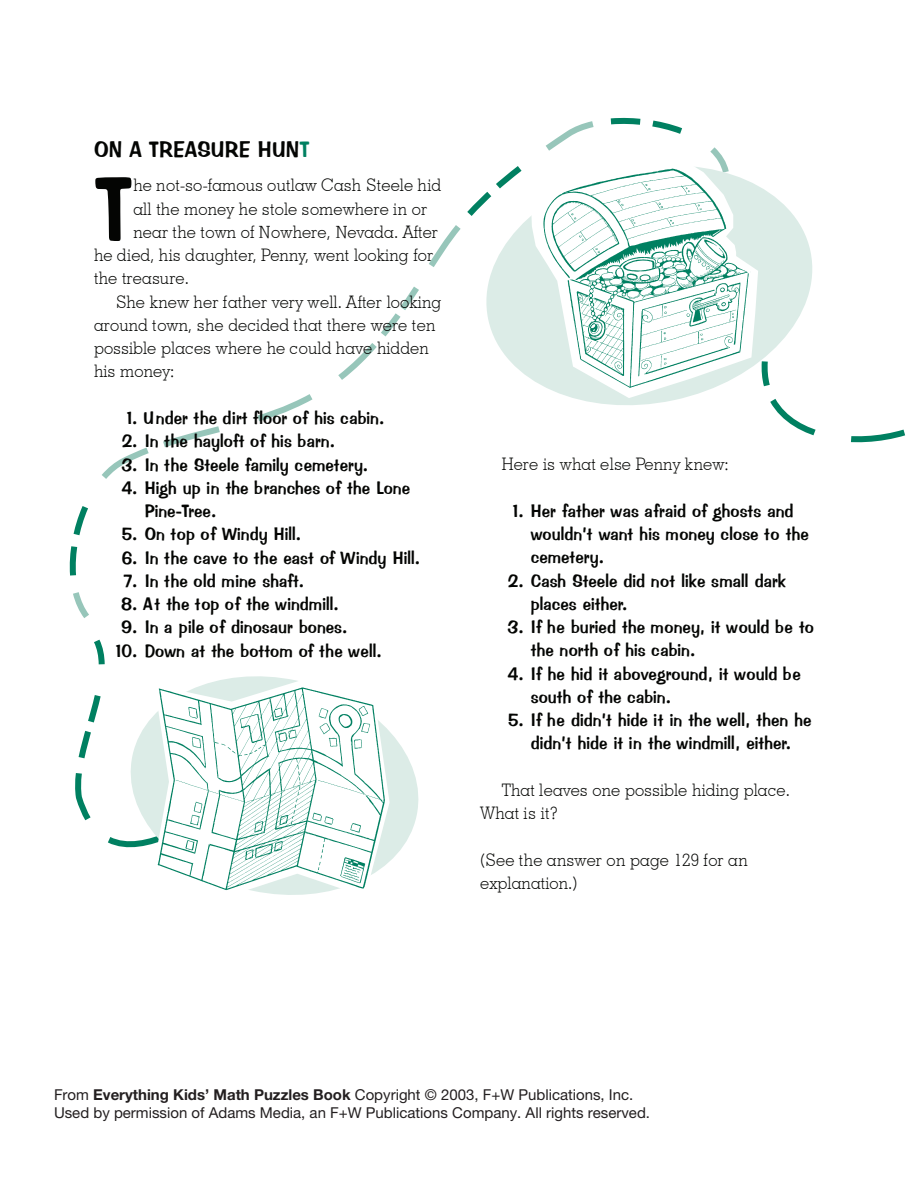
<style>
.page{position:relative;width:918px;height:1188px;background:#fff}
.page>*{position:absolute;margin:0;border:0;box-sizing:border-box;transform-origin:0 0}
.t1{font:88.65px "Impress BT";color:#040503;scale:.95 1}
.t2{font:22.5px "Impress BT";color:#040503}
.t3{font:18px/23.2px "Impress BT";letter-spacing:.005em;color:#040503;scale:.95 1}
.t4{font:300 17.25px/23.2px "Geometric Slab 703 BT";letter-spacing:.005em;color:#040503;scale:.95 1}
.t5{font:15px/18px "Helvetica Neue";color:#231f20}
.s1{color:#008061}
.s2{font-weight:700}
</style>
<div class="page">
<svg style="left:69px;top:117px;width:650px;height:501px"></svg>
<svg style="left:784px;top:419px;width:122px;height:24px"></svg>
<svg style="left:75px;top:639px;width:45px;height:208px"></svg>
<svg style="left:475px;top:152px;width:337px;height:267px"></svg>
<svg style="left:120px;top:676px;width:299px;height:185px"></svg>
<svg style="left:531px;top:156px;width:227px;height:242px"></svg>
<img style="left:541px;top:167px;width:209px;height:221px">
<svg style="left:153px;top:680px;width:237px;height:215px"></svg>
<img style="left:153px;top:685px;width:237px;height:207px">
<p class="t2" style="left:94px;top:135px;width:217px">ON A TREASURE HUN<span class="s1">T</span></p>
<h1 class="t1" style="left:94px;top:154px;width:43px">T</h1>
<p class="t4" style="left:133px;top:174px;width:326px">he not-so-famous outlaw Cash Steele hid</p>
<p class="t4" style="left:133px;top:197px;width:311px">all the money he stole somewhere in or</p>
<p class="t4" style="left:133px;top:220px;width:322px">near the town of Nowhere, Nevada. After</p>
<p class="t4" style="left:94px;top:243px;width:359px">he died, his daughter, Penny, went looking for</p>
<p class="t4" style="left:94px;top:267px;width:101px">the treasure.</p>
<p class="t4" style="left:116px;top:290px;width:344px">She knew her father very well. After looking</p>
<p class="t4" style="left:94px;top:313px;width:361px">around town, she decided that there were ten</p>
<p class="t4" style="left:94px;top:336px;width:354px">possible places where he could have hidden</p>
<p class="t4" style="left:94px;top:360px;width:86px">his money:</p>
<p class="t3" style="left:127px;top:406px;width:273px">1. Under the dirt floor of his cabin.</p>
<p class="t3" style="left:122px;top:430px;width:226px">2. In the hayloft of his barn.</p>
<p class="t3" style="left:121px;top:453px;width:261px">3. In the Steele family cemetery.</p>
<p class="t3" style="left:145px;top:476px;width:281px;text-indent:-23px">4. High up in the branches of the Lone<br>Pine-Tree.</p>
<p class="t3" style="left:122px;top:523px;width:190px">5. On top of Windy Hill.</p>
<p class="t3" style="left:122px;top:546px;width:316px">6. In the cave to the east of Windy Hill.</p>
<p class="t3" style="left:124px;top:569px;width:191px">7. In the old mine shaft.</p>
<p class="t3" style="left:121px;top:592px;width:230px">8. At the top of the windmill.</p>
<p class="t3" style="left:121px;top:616px;width:240px">9. In a pile of dinosaur bones.</p>
<p class="t3" style="left:116px;top:639px;width:281px">10. Down at the bottom of the well.</p>
<p class="t4" style="left:502px;top:453px;width:240px">Here is what else Penny knew:</p>
<p class="t3" style="left:531px;top:499px;width:294px;text-indent:-18px">1. Her father was afraid of ghosts and wouldn’t want his money close to the cemetery.</p>
<p class="t3" style="left:531px;top:569px;width:270px;text-indent:-23px">2. Cash Steele did not like small dark places either.</p>
<p class="t3" style="left:531px;top:616px;width:300px;text-indent:-23px">3. If he buried the money, it would be to the north of his cabin.</p>
<p class="t3" style="left:531px;top:662px;width:286px;text-indent:-23px">4. If he hid it aboveground, it would be south of the cabin.</p>
<p class="t3" style="left:508px;top:709px;width:321px;text-align:center">5. If he didn’t hide it in the well, then he didn’t hide it in the windmill, either.</p>
<p class="t4" style="left:480px;top:778px;width:328px;text-indent:22px">That leaves one possible hiding place.<br>What is it?</p>
<p class="t4" style="left:480px;top:848px;width:283px">(See the answer on page 129 for an explanation.)</p>
<p class="t5" style="left:54px;top:1086px;width:598px">From <span class="s2">Everything Kids’ Math Puzzles Book</span> Copyright © 2003, F+W Publications, Inc.<br>Used by permission of Adams Media, an F+W Publications Company. All rights reserved.</p>
</div>
